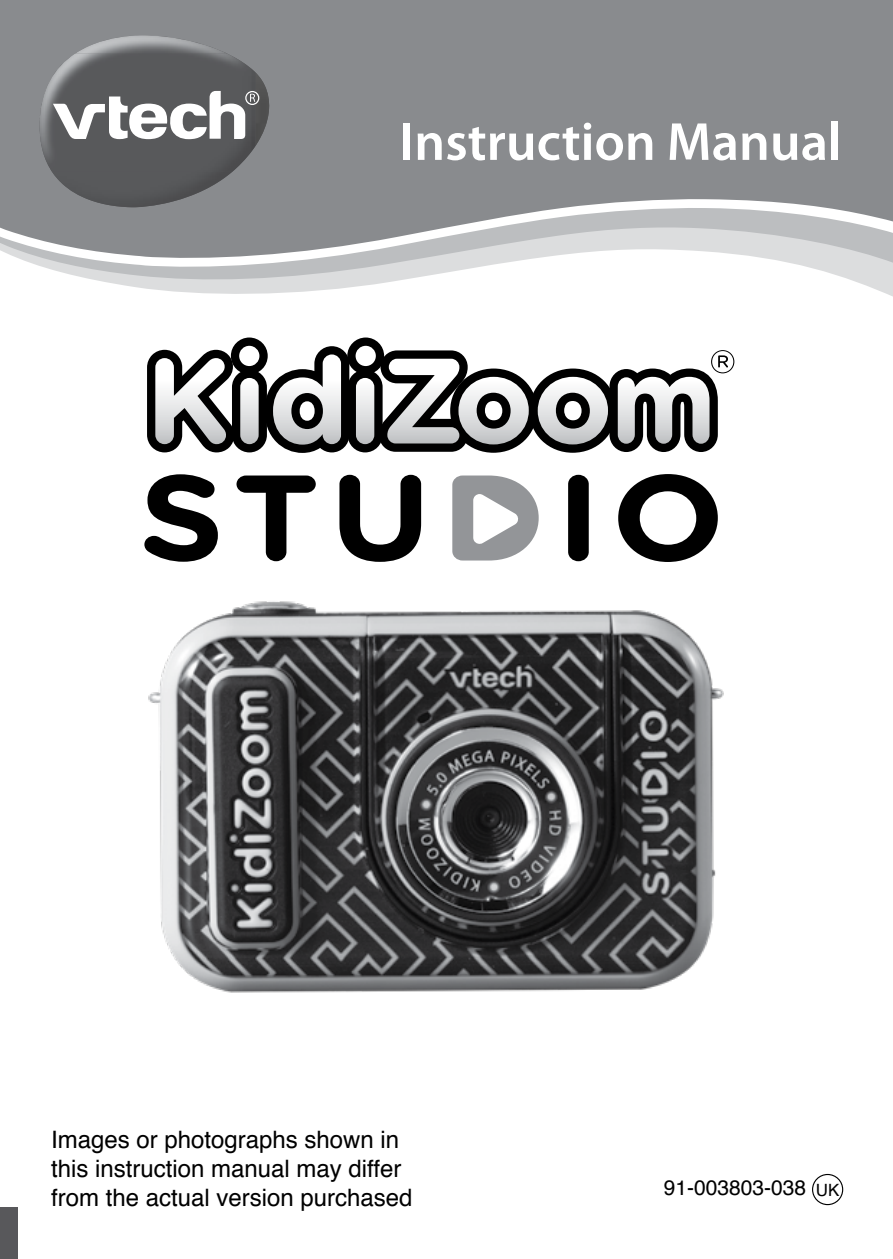
<style>
.page{position:relative;width:893px;height:1259px;background:#fff}
.page>*{position:absolute;margin:0;border:0;box-sizing:border-box;transform-origin:0 0}
.t1{font:600 54px "Myriad Pro";color:#fff}
.t2{font:24px/28.8px "Helvetica";color:#000}
.t3{font:21px "Helvetica";color:#000}
</style>
<div class="page">
<svg style="left:106px;top:282px;width:787px;height:15px"></svg>
<svg style="left:54px;top:270px;width:839px;height:12px"></svg>
<svg style="left:26px;top:261px;width:867px;height:9px"></svg>
<svg style="left:0;top:0;width:893px;height:261px;background:#95979a"></svg>
<svg style="left:39px;top:35px;width:240px;height:172px;background:#797b7d"></svg>
<div style="left:812px;top:1174px;width:31px;height:31px;border:1px solid #000;border-radius:50%"></div>
<img style="left:148px;top:601px;width:576px;height:392px">
<div style="left:0;top:1208px;width:17px;height:51px;background:#58585b"></div>
<svg style="left:144px;top:474px;width:574px;height:88px"></svg>
<svg style="left:452px;top:475px;width:87px;height:85px"></svg>
<svg style="left:147px;top:337px;width:587px;height:116px"></svg>
<h1 class="t1" style="left:400px;top:107px;width:444px">Instruction Manual</h1>
<p class="t2" style="left:51px;top:1126px;width:363px">Images or photographs shown in this instruction manual may differ from the actual version purchased</p>
<p class="t3" style="left:664px;top:1173px;width:177px">91-003803-038 <sub>UK</sub></p>
</div>
